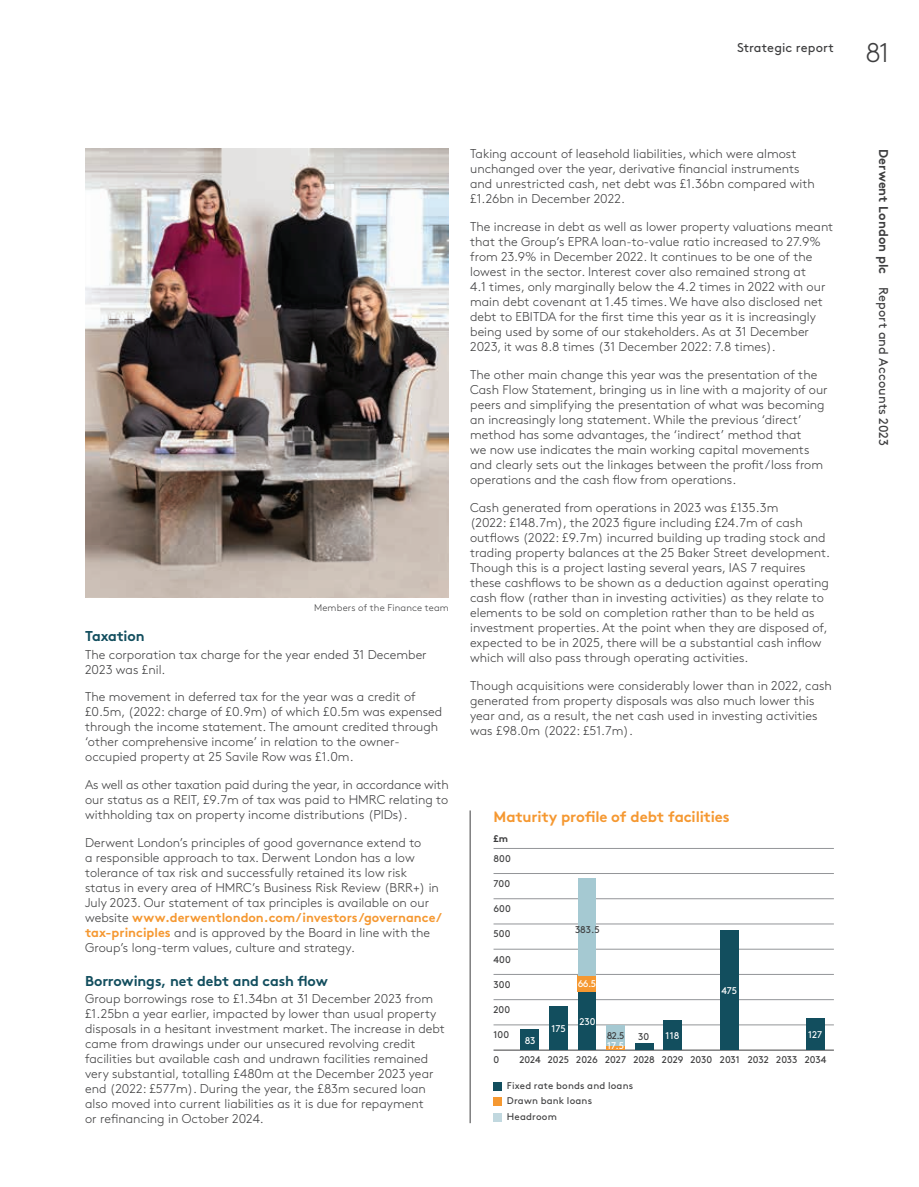
<style>
.page{position:relative;width:919px;height:1187px;background:#fff}
.page>*{position:absolute;margin:0;border:0;box-sizing:border-box;transform-origin:0 0}
.t1{font:700 15px "Brown Std";letter-spacing:-.01em;color:#f59831}
.t2{font:700 14.25px "Brown Std";letter-spacing:-.005em;color:#124e5e}
.t3{font:300 12.75px/15px "Brown Std";color:#3e3e3f}
.t4{font:12.75px "Brown Std";letter-spacing:.01em;color:#3e3e3f}
.t5{font:9.75px/15.5px "Brown Std";letter-spacing:.015em;color:#3e3e3f}
.t6{font:9.75px "Brown Std";letter-spacing:-.005em;color:#3e3e3f}
.t7{font:9.75px "Brown Std";letter-spacing:-.015em;color:#fff}
.t8{font:300 9.75px "Brown Std";letter-spacing:.015em;color:#3e3e3f}
.t9{font:700 9.75px "Brown Std";color:#3e3e3f}
.s1{font-weight:300;font-size:27px}
.s2{font-weight:700;color:#f59831}
.s3{font-weight:700}
</style>
<div class="page">
<img style="left:85px;top:149px;width:364px;height:448px">
<hr style="left:493px;top:848px;width:340px;height:1px;background:#939598">
<hr style="left:493px;top:1049px;width:340px;height:1px;background:#3e3e3f">
<hr style="left:493px;top:1024px;width:340px;height:1px;background:#939598">
<hr style="left:493px;top:999px;width:340px;height:1px;background:#939598">
<hr style="left:493px;top:973px;width:340px;height:1px;background:#939598">
<hr style="left:493px;top:948px;width:340px;height:1px;background:#939598">
<hr style="left:493px;top:923px;width:340px;height:1px;background:#939598">
<hr style="left:493px;top:898px;width:340px;height:1px;background:#939598">
<hr style="left:493px;top:873px;width:340px;height:1px;background:#939598">
<div style="left:493px;top:1081px;width:9px;height:9px;background:#124e5e"></div>
<div style="left:493px;top:1097px;width:9px;height:8px;background:#f59831"></div>
<div style="left:493px;top:1112px;width:9px;height:9px;background:#c1d8df"></div>
<div style="left:521px;top:1029px;width:18px;height:20px;background:#124e5e"></div>
<div style="left:549px;top:1006px;width:18px;height:43px;background:#124e5e"></div>
<div style="left:578px;top:991px;width:18px;height:58px;background:#124e5e"></div>
<div style="left:577px;top:975px;width:19px;height:16px;background:#f59831"></div>
<div style="left:578px;top:878px;width:18px;height:97px;background:#a5c9d2"></div>
<svg style="left:606px;top:1045px;width:18px;height:4px"></svg>
<div style="left:606px;top:1024px;width:18px;height:21px;background:#a5c9d2"></div>
<div style="left:635px;top:1042px;width:18px;height:7px;background:#124e5e"></div>
<div style="left:663px;top:1020px;width:18px;height:29px;background:#124e5e"></div>
<div style="left:720px;top:930px;width:18px;height:119px;background:#124e5e"></div>
<div style="left:805px;top:1018px;width:19px;height:31px;background:#124e5e"></div>
<hr style="left:469px;top:810px;width:1px;height:313px;background:#3e3e3f">
<p class="t4" style="left:737px;top:40px;width:153px">Strategic report <span class="s1">81</span></p>
<p class="t8" style="left:314px;top:602px;width:136px">Members of the Finance team</p>
<p class="t2" style="left:85px;top:627px;width:61px">Taxation</p>
<p class="t3" style="left:85px;top:646px;width:343px">The corporation tax charge for the year ended 31 December<br>2023 was £nil.</p>
<p class="t3" style="left:85px;top:689px;width:359px">The movement in deferred tax for the year was a credit of £0.5m, (2022: charge of £0.9m) of which £0.5m was expensed through the income statement. The amount credited through ‘other comprehensive income’ in relation to the owner&shy;occupied property at 25 Savile Row was £1.0m.</p>
<p class="t3" style="left:85px;top:777px;width:365px;text-align:justify">As well as other taxation paid during the year, in accordance with our status as a REIT, £9.7m of tax was paid to HMRC relating to withholding tax on property income distributions (PIDs).</p>
<p class="t3" style="left:85px;top:835px;width:358px">Derwent London’s principles of good governance extend to<br>a responsible approach to tax. Derwent London has a low tolerance of tax risk and successfully retained its low risk status in every area of HMRC’s Business Risk Review (BRR+) in July 2023. Our statement of tax principles is available on our website <span class="s2">www.derwentlondon.com/investors/governance/ tax-principles</span> and is approved by the Board in line with the Group’s long-term values, culture and strategy.</p>
<p class="t2" style="left:85px;top:971px;width:244px">Borrowings, net debt and cash flow</p>
<p class="t3" style="left:85px;top:990px;width:361px">Group borrowings rose to £1.34bn at 31 December 2023 from £1.25bn a year earlier, impacted by lower than usual property disposals in a hesitant investment market. The increase in debt came from drawings under our unsecured revolving credit facilities but available cash and undrawn facilities remained very substantial, totalling £480m at the December 2023 year end (2022: £577m). During the year, the £83m secured loan also moved into current liabilities as it is due for repayment<br>or refinancing in October 2024.</p>
<p class="t3" style="left:470px;top:147px;width:346px">Taking account of leasehold liabilities, which were almost unchanged over the year, derivative financial instruments and unrestricted cash, net debt was £1.36bn compared with £1.26bn in December 2022.</p>
<p class="t3" style="left:470px;top:219px;width:365px">The increase in debt as well as lower property valuations meant that the Group’s EPRA loan-to-value ratio increased to 27.9% from 23.9% in December 2022. It continues to be one of the lowest in the sector. Interest cover also remained strong at<br>4.1 times, only marginally below the 4.2 times in 2022 with our main debt covenant at 1.45 times. We have also disclosed net debt to EBITDA for the first time this year as it is increasingly being used by some of our stakeholders. As at 31 December 2023, it was 8.8 times (31 December 2022: 7.8 times).</p>
<p class="t3" style="left:470px;top:367px;width:359px">The other main change this year was the presentation of the Cash Flow Statement, bringing us in line with a majority of our peers and simplifying the presentation of what was becoming an increasingly long statement. While the previous ‘direct’ method has some advantages, the ‘indirect’ method that<br>we now use indicates the main working capital movements and clearly sets out the linkages between the profit/loss from operations and the cash flow from operations.</p>
<p class="t3" style="left:470px;top:500px;width:361px">Cash generated from operations in 2023 was £135.3m<br>(2022: £148.7m), the 2023 figure including £24.7m of cash outflows (2022: £9.7m) incurred building up trading stock and trading property balances at the 25 Baker Street development.<br>Though this is a project lasting several years, IAS 7 requires these cashflows to be shown as a deduction against operating cash flow (rather than in investing activities) as they relate to elements to be sold on completion rather than to be held as investment properties. At the point when they are disposed of, expected to be in 2025, there will be a substantial cash inflow which will also pass through operating activities.</p>
<p class="t3" style="left:470px;top:677px;width:363px">Though acquisitions were considerably lower than in 2022, cash generated from property disposals was also much lower this year and, as a result, the net cash used in investing activities was £98.0m (2022: £51.7m).</p>
<p class="t1" style="left:493px;top:807px;width:238px">Maturity profile of debt facilities</p>
<p class="t9" style="left:493px;top:833px;width:16px">£m</p>
<p class="t5" style="left:493px;top:850px;width:19px">800</p>
<p class="t5" style="left:493px;top:875px;width:18px">700</p>
<p class="t5" style="left:493px;top:901px;width:19px">600</p>
<p class="t5" style="left:493px;top:926px;width:19px">500</p>
<p class="t5" style="left:493px;top:951px;width:19px">400</p>
<p class="t5" style="left:493px;top:976px;width:19px">300</p>
<p class="t5" style="left:493px;top:1001px;width:18px">200</p>
<p class="t5" style="left:493px;top:1027px;width:17px">100</p>
<p class="t5" style="left:493px;top:1052px;width:7px">0</p>
<p class="t5" style="left:575px;top:921px;width:26px">383.5</p>
<p class="t7" style="left:524px;top:1034px;width:12px">83</p>
<p class="t7" style="left:551px;top:1023px;width:16px">175</p>
<p class="t7" style="left:577px;top:978px;width:20px">66.5</p>
<p class="t7" style="left:579px;top:1015px;width:18px">230</p>
<p class="t5" style="left:606px;top:1027px;width:19px">82.5</p>
<p class="t7" style="left:607px;top:1040px;width:18px">17.5</p>
<p class="t5" style="left:638px;top:1029px;width:13px">30</p>
<p class="t7" style="left:721px;top:985px;width:17px">475</p>
<p class="t7" style="left:665px;top:1029px;width:15px">118</p>
<p class="t7" style="left:808px;top:1029px;width:16px">127</p>
<p class="t6" style="left:519px;top:1053px;width:308px">2024 2025 2026 2027 2028 2029 2030 2031 2032 2033 2034</p>
<p class="t5" style="left:507px;top:1077px;width:128px">Fixed rate bonds and loans<br>Drawn bank loans<br>Headroom</p>
<p class="t4" style="left:890px;top:149px;width:298px;rotate:90deg"><span class="s3">Derwent London plc</span> Report and Accounts 2023</p>
</div>
